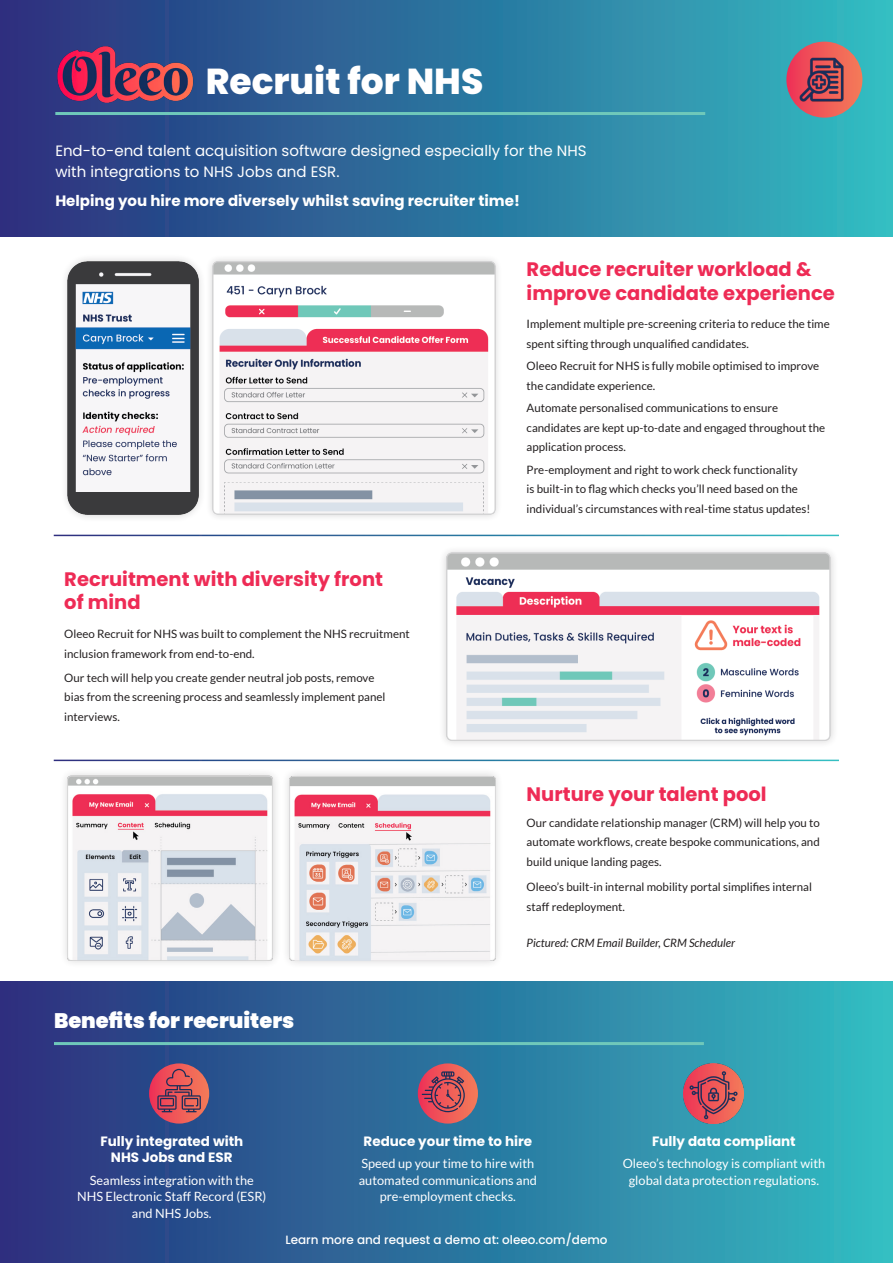
<style>
.page{position:relative;width:893px;height:1263px;background:#fff}
.page>*{position:absolute;margin:0;border:0;box-sizing:border-box;transform-origin:0 0}
.t1{font:800 36px "Poppins";color:#fff}
.t2{font:900 21px "Poppins";color:#fff}
.t3{font:700 19.5px/23.4px "Poppins";color:#ee2b55}
.t4{font:15px/21px "Poppins";color:#fff}
.t5{font:700 15px "Poppins";color:#fff}
.t6{font:700 13.5px/16.5px "Poppins";color:#fff;text-align:center}
.t7{font:12.75px/16.5px "Lato";color:#fff;text-align:center}
.t8{font:500 12px "Poppins";color:#fff}
.t9{font:11.55px/19.5px "Lato";color:#231f20}
.t10{font:italic 11.55px "Lato";color:#231f20}
</style>
<div class="page">
<div style="left:0;top:981px;width:893px;height:282px;background:linear-gradient(to right,#292e7d,#32bcc1)"></div>
<svg style="left:418px;top:1063px;width:60px;height:60px"></svg>
<div style="left:0;top:0;width:893px;height:236px;background:linear-gradient(to right,#292e7d,#32bbc1)"></div>
<img style="left:51px;top:42px;width:147px;height:65px">
<hr style="left:55px;top:112px;width:650px;height:3px;background:#6fc8ba">
<hr style="left:54px;top:1042px;width:650px;height:3px;background:#6fc8ba">
<img style="left:684px;top:1063px;width:60px;height:60px">
<div style="left:281px;top:768px;width:223px;height:201px;background:#231f20;opacity:.2"></div>
<img style="left:290px;top:776px;width:205px;height:184px">
<div style="left:59px;top:768px;width:222px;height:201px;background:#231f20;opacity:.2"></div>
<img style="left:68px;top:775px;width:205px;height:185px">
<div style="left:438px;top:545px;width:400px;height:204px;background:#231f20;opacity:.2"></div>
<img style="left:446px;top:553px;width:384px;height:188px">
<div style="left:205px;top:254px;width:297px;height:268px;background:#231f20;opacity:.2"></div>
<img style="left:213px;top:261px;width:282px;height:253px">
<img style="left:781px;top:39px;width:81px;height:81px">
<svg style="left:422px;top:1071px;width:43px;height:41px;background:#bb4b58"></svg>
<svg style="left:149px;top:1063px;width:60px;height:60px"></svg>
<svg style="left:157px;top:1069px;width:44px;height:43px;background:#bb4f58"></svg>
<div style="left:60px;top:253px;width:146px;height:270px;background:#231f20;opacity:.2"></div>
<img style="left:68px;top:261px;width:130px;height:253px">
<p class="t1" style="left:206px;top:60px;width:279px">Recruit for NHS</p>
<p class="t4" style="left:55px;top:141px;width:533px">End-to-end talent acquisition software designed especially for the NHS with integrations to NHS Jobs and ESR.</p>
<p class="t5" style="left:55px;top:192px;width:466px">Helping you hire more diversely whilst saving recruiter time!</p>
<p class="t3" style="left:527px;top:258px;width:310px">Reduce recruiter workload &amp; improve candidate experience</p>
<p class="t3" style="left:64px;top:567px;width:320px">Recruitment with diversity front of mind</p>
<p class="t9" style="left:64px;top:624px;width:347px">Oleeo Recruit for NHS was built to complement the NHS recruitment inclusion framework from end-to-end.</p>
<p class="t9" style="left:64px;top:668px;width:323px">Our tech will help you create gender neutral job posts, remove bias from the screening process and seamlessly implement panel interviews.</p>
<p class="t2" style="left:54px;top:1008px;width:242px">Benefits for recruiters</p>
<p class="t9" style="left:527px;top:314px;width:305px">Implement multiple pre-screening criteria to reduce the time spent sifting through unqualified candidates.</p>
<p class="t9" style="left:527px;top:356px;width:294px">Oleeo Recruit for NHS is fully mobile optimised to improve the candidate experience.</p>
<p class="t9" style="left:527px;top:398px;width:300px">Automate personalised communications to ensure candidates are kept up-to-date and engaged throughout the application process.</p>
<p class="t9" style="left:527px;top:460px;width:285px">Pre-employment and right to work check functionality<br>is built-in to flag which checks you’ll need based on the individual’s circumstances with real-time status updates!</p>
<p class="t3" style="left:527px;top:782px;width:242px">Nurture your talent pool</p>
<p class="t9" style="left:527px;top:813px;width:295px;text-align:justify">Our candidate relationship manager (CRM) will help you to automate workflows, create bespoke communications, and build unique landing pages.</p>
<p class="t9" style="left:527px;top:877px;width:287px">Oleeo’s built-in internal mobility portal simplifies internal staff redeployment.</p>
<p class="t10" style="left:527px;top:936px;width:210px">Pictured: CRM Email Builder, CRM Scheduler</p>
<p class="t6" style="left:100px;top:1133px;width:144px">Fully integrated with<br>NHS Jobs and ESR</p>
<p class="t7" style="left:77px;top:1171px;width:191px">Seamless integration with the<br>NHS Electronic Staff Record (ESR) and NHS Jobs.</p>
<p class="t6" style="left:364px;top:1133px;width:170px">Reduce your time to hire</p>
<p class="t7" style="left:359px;top:1155px;width:180px">Speed up your time to hire with automated communications and pre-employment checks.</p>
<p class="t8" style="left:285px;top:1233px;width:324px">Learn more and request a demo at: oleeo.com/demo</p>
<p class="t6" style="left:652px;top:1133px;width:145px">Fully data compliant</p>
<p class="t7" style="left:623px;top:1155px;width:204px">Oleeo’s technology is compliant with global data protection regulations.</p>
</div>
